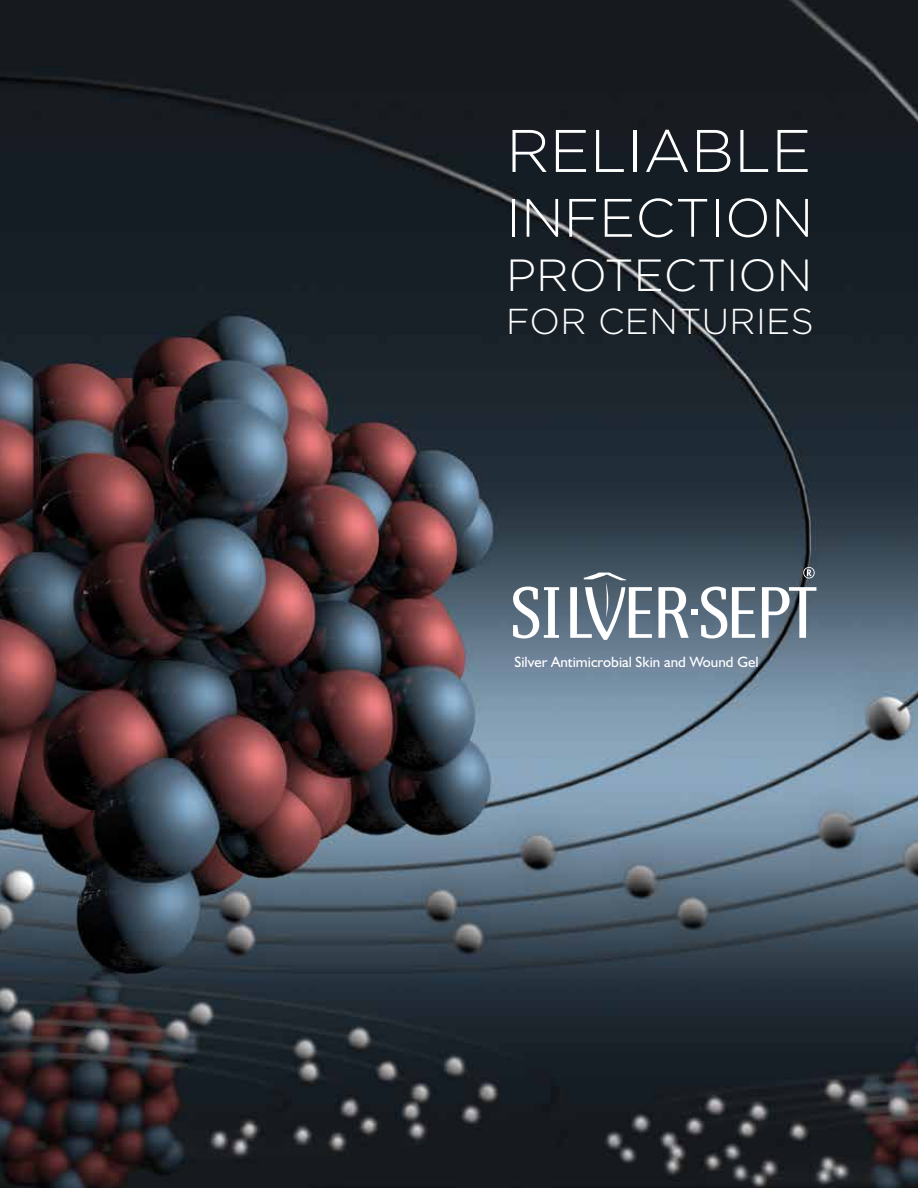
<style>
.page{position:relative;width:918px;height:1188px;background:#fff}
.page>*{position:absolute;margin:0;border:0;box-sizing:border-box;transform-origin:0 0}
.t1{font:300 60px "Gotham HTF";color:#fff}
.t2{font:300 54px "Gotham HTF";color:#fff}
.t3{font:300 45px "Gotham HTF";color:#fff}
.t4{font:300 36px "Gotham HTF";letter-spacing:.01em;color:#fff}
.t5{font:15px "Humanist 521 BT";color:#fff}
</style>
<div class="page">
<img style="left:0;top:0;width:918px;height:1188px">
<svg style="left:803px;top:567px;width:12px;height:11px"></svg>
<svg style="left:513px;top:587px;width:46px;height:51px"></svg>
<svg style="left:762px;top:587px;width:54px;height:51px"></svg>
<svg style="left:570px;top:573px;width:82px;height:67px"></svg>
<svg style="left:659px;top:587px;width:96px;height:51px"></svg>
<h1 class="t1" style="left:506px;top:118px;width:307px">RELIABLE</h1>
<h2 class="t2" style="left:506px;top:188px;width:309px">INFECTION</h2>
<h3 class="t3" style="left:506px;top:250px;width:308px">PROTECTION</h3>
<h3 class="t4" style="left:506px;top:302px;width:309px">FOR CENTURIES</h3>
<p class="t5" style="left:514px;top:653px;width:246px">Silver Antimicrobial Skin and Wound Gel</p>
</div>
